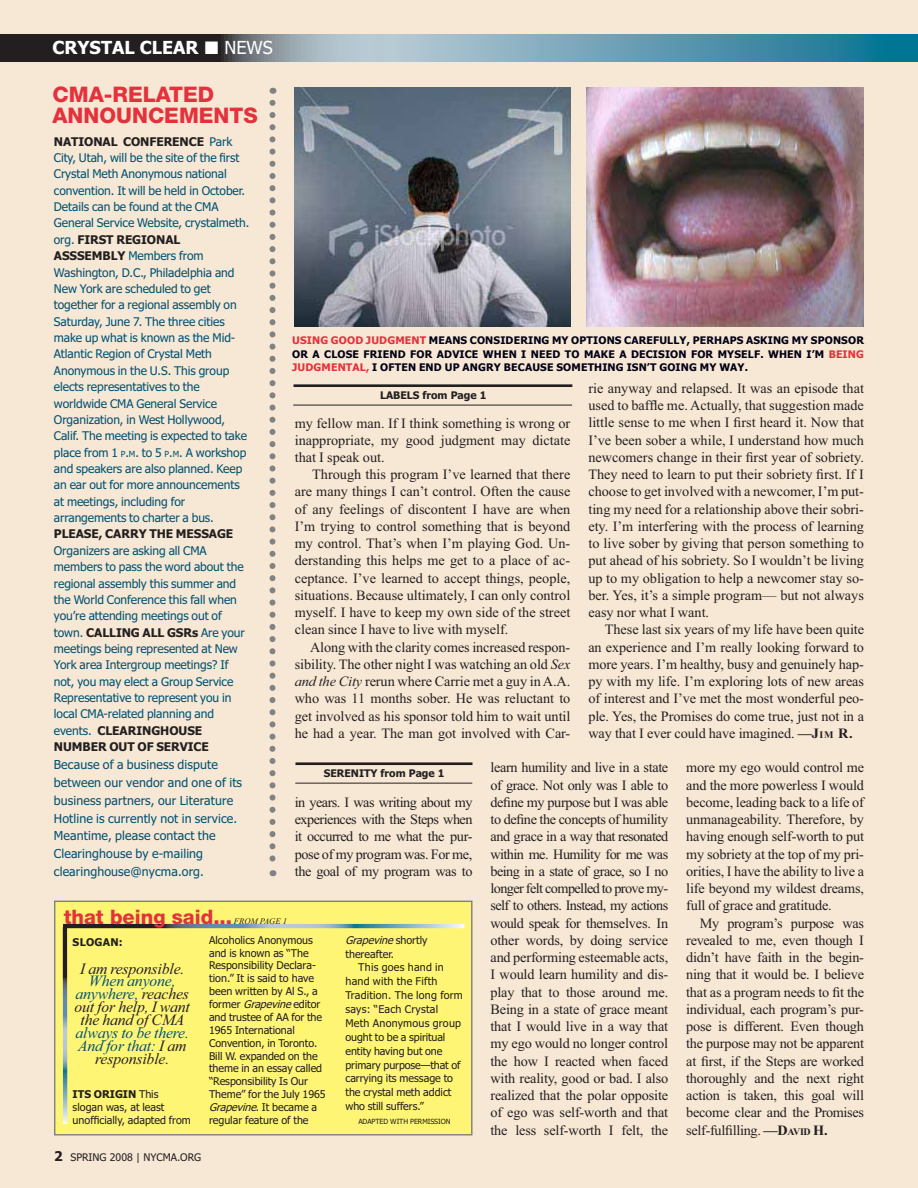
<style>
.page{position:relative;width:918px;height:1188px;background:#f7e8d5}
.page>*{position:absolute;margin:0;border:0;box-sizing:border-box;transform-origin:0 0}
.t1{font:800 21.45px/21.5px "Helvetica Neue";color:#e3323c}
.t2{font:800 19.95px "Helvetica Neue";color:#e3323c}
.t3{font:700 18px "Tahoma";color:#fff}
.t4{font:18px "Tahoma";color:#fff}
.t5{font:italic 15.75px/12.9px "Times New Roman";letter-spacing:-.01em;color:#231f20;text-align:center}
.t6{font:italic 15.75px/12.9px "Times New Roman";letter-spacing:-.01em;color:#005172;text-align:center}
.t7{font:14.25px/17.2px "Times New Roman";letter-spacing:-.005em;color:#231f20;text-align:justify}
.t8{font:12.3px/17.9px "Tahoma";letter-spacing:.01em;color:#005172}
.t9{font:12px/16.4px "Tahoma";letter-spacing:-.005em;color:#005172}
.t10{font:700 12px "Tahoma";letter-spacing:-.005em;color:#231f20}
.t11{font:10.65px/12.9px "Tahoma";letter-spacing:-.005em;color:#231f20}
.t12{font:700 10.65px "Tahoma";letter-spacing:.025em;color:#231f20}
.t13{font:700 10.5px/13.5px "Tahoma";letter-spacing:.015em;color:#020016;text-align:justify}
.t14{font:700 10.5px "Tahoma";color:#231f20}
.t15{font:10.5px "Tahoma";color:#231f20}
.t16{font:italic 8.55px "Times New Roman";color:#231f20}
.t17{font:7.2px "Tahoma";letter-spacing:-.005em;color:#231f20}
.s1{font-weight:700;color:#231f20}
.s2{font-size:8.4px}
.s3{color:#e3323c}
.s4{font-weight:700}
.s5{font-weight:700;font-size:10.05px}
.s6{font-style:italic}
.s7{color:#005172}
.s8{color:#231f20}
.s9{font-weight:700;font-size:13.5px}
</style>
<div class="page">
<svg style="left:0;top:34px;width:918px;height:28px;background:#5b7f8d"></svg>
<svg style="left:270px;top:103px;width:6px;height:773px"></svg>
<img style="left:295px;top:88px;width:276px;height:238px">
<hr style="left:294px;top:384px;width:278px;height:3px;background:#231f20">
<hr style="left:293px;top:405px;width:279px;height:1px;background:#231f20">
<img style="left:586px;top:88px;width:278px;height:239px">
<hr style="left:295px;top:762px;width:177px;height:3px;background:#231f20">
<hr style="left:295px;top:783px;width:177px;height:1px;background:#231f20">
<div style="left:55px;top:901px;width:417px;height:234px;background:#fff575"></div>
<div style="left:54px;top:901px;width:419px;height:235px;border:1px solid #808284"></div>
<svg style="left:63px;top:924px;width:401px;height:4px;background:#6a8495"></svg>
<svg style="left:63px;top:927px;width:4px;height:197px"></svg>
<svg style="left:205px;top:42px;width:13px;height:12px"></svg>
<p class="t3" style="left:52px;top:41px;width:148px">CRYSTAL CLEAR</p>
<p class="t4" style="left:224px;top:41px;width:50px">NEWS</p>
<h1 class="t1" style="left:52px;top:85px;width:207px">CMA-RELATED<br>ANNOUNCEMENTS</h1>
<p class="t9" style="left:54px;top:134px;width:197px"><span class="s1">NATIONAL CONFERENCE</span> Park<br>City, Utah, will be the site of the first<br>Crystal Meth Anonymous national convention. It will be held in October.<br>Details can be found at the CMA<br>General Service Website, crystalmeth. org. <span class="s1">FIRST REGIONAL<br>ASSSEMBLY</span> Members from<br>Washington, D.C., Philadelphia and<br>New York are scheduled to get together for a regional assembly on<br>Saturday, June 7. The three cities make up what is known as the Mid-<br>Atlantic Region of Crystal Meth<br>Anonymous in the U.S. This group elects representatives to the worldwide CMA General Service<br>Organization, in West Hollywood,<br>Calif. The meeting is expected to take place from 1 <span class="s2">P</span>.<span class="s2">M</span>. to 5 <span class="s2">P</span>.<span class="s2">M</span>. A workshop and speakers are also planned. Keep an ear out for more announcements at meetings, including for arrangements to charter a bus.</p>
<p class="t10" style="left:54px;top:529px;width:181px">PLEASE, CARRY THE MESSAGE</p>
<p class="t9" style="left:54px;top:543px;width:192px">Organizers are asking all CMA members to pass the word about the regional assembly this summer and the World Conference this fall when you’re attending meetings out of town. <span class="s1">CALLING ALL GSRs</span> Are your meetings being represented at New<br>York area Intergroup meetings? If not, you may elect a Group Service<br>Representative to represent you in local CMA-related planning and events. <span class="s1">CLEARINGHOUSE<br>NUMBER OUT OF SERVICE</span></p>
<p class="t8" style="left:54px;top:757px;width:190px">Because of a business dispute between our vendor and one of its business partners, our Literature<br>Hotline is currently not in service.<br>Meantime, please contact the<br>Clearinghouse by e-mailing clearinghouse@nycma.org.</p>
<p class="t13" style="left:292px;top:334px;width:573px"><span class="s3">USING GOOD JUDGMENT</span> MEANS CONSIDERING MY OPTIONS CAREFULLY, PERHAPS ASKING MY SPONSOR OR A CLOSE FRIEND FOR ADVICE WHEN I NEED TO MAKE A DECISION FOR MYSELF. WHEN I’M <span class="s3">BEING JUDGMENTAL,</span> I OFTEN END UP ANGRY BECAUSE SOMETHING ISN’T GOING MY WAY.</p>
<p class="t7" style="left:588px;top:381px;width:277px">rie anyway and relapsed. It was an episode that used to baffle me. Actually, that suggestion made little sense to me when I first heard it. Now that I’ve been sober a while, I understand how much newcomers change in their first year of sobriety.<br>They need to learn to put their sobriety first. If I choose to get involved with a newcomer, I’m put&shy;ting my need for a relationship above their sobri&shy;ety. I’m interfering with the process of learning to live sober by giving that person something to put ahead of his sobriety. So I wouldn’t be living up to my obligation to help a newcomer stay so&shy;ber. Yes, it’s a simple program— but not always easy nor what I want.</p>
<p class="t7" style="left:588px;top:622px;width:277px;text-indent:17px">These last six years of my life have been quite an experience and I’m really looking forward to more years. I’m healthy, busy and genuinely hap&shy;py with my life. I’m exploring lots of new areas of interest and I’ve met the most wonderful peo&shy;ple. Yes, the Promises do come true, just not in a way that I ever could have imagined. <span class="s4">—J</span><span class="s5">IM</span> <span class="s4">R.</span></p>
<p class="t14" style="left:380px;top:391px;width:108px">LABELS from Page 1</p>
<p class="t7" style="left:295px;top:415px;width:277px">my fellow man. If I think something is wrong or inappropriate, my good judgment may dictate that I speak out.</p>
<p class="t7" style="left:295px;top:467px;width:277px;text-indent:17px">Through this program I’ve learned that there are many things I can’t control. Often the cause of any feelings of discontent I have are when I’m trying to control something that is beyond my control. That’s when I’m playing God. Un&shy;derstanding this helps me get to a place of ac&shy;ceptance. I’ve learned to accept things, people, situations. Because ultimately, I can only control myself. I have to keep my own side of the street clean since I have to live with myself.</p>
<p class="t7" style="left:295px;top:640px;width:277px;text-indent:15px">Along with the clarity comes increased respon&shy;sibility. The other night I was watching an old <span class="s6">Sex and the City</span> rerun where Carrie met a guy in A.A. who was 11 months sober. He was reluctant to get involved as his sponsor told him to wait until he had a year. The man got involved with Car-</p>
<p class="t7" style="left:490px;top:760px;width:179px">learn humility and live in a state of grace. Not only was I able to define my purpose but I was able to define the concepts of humility and grace in a way that resonated within me. Humility for me was being in a state of grace, so I no longer felt compelled to prove my&shy;self to others. Instead, my actions would speak for themselves. In other words, by doing service and performing esteemable acts, I would learn humility and dis&shy;play that to those around me.<br>Being in a state of grace meant that I would live in a way that my ego would no longer control the how I reacted when faced with reality, good or bad. I also realized that the polar opposite of ego was self-worth and that the less self-worth I felt, the</p>
<p class="t7" style="left:686px;top:760px;width:179px">more my ego would control me and the more powerless I would become, leading back to a life of unmanageability. Therefore, by having enough self-worth to put my sobriety at the top of my pri&shy;orities, I have the ability to live a life beyond my wildest dreams, full of grace and gratitude.</p>
<p class="t14" style="left:324px;top:769px;width:122px">SERENITY from Page 1</p>
<p class="t7" style="left:295px;top:795px;width:179px">in years. I was writing about my experiences with the Steps when it occurred to me what the pur&shy;pose of my program was. For me, the goal of my program was to</p>
<h2 class="t2" style="left:64px;top:910px;width:170px">that being said...</h2>
<p class="t16" style="left:234px;top:918px;width:55px">FROM PAGE 1</p>
<p class="t7" style="left:686px;top:916px;width:179px;text-indent:14px">My program’s purpose was revealed to me, even though I didn’t have faith in the begin&shy;ning that it would be. I believe that as a program needs to fit the individual, each program’s pur&shy;pose is different. Even though the purpose may not be apparent at first, if the Steps are worked thoroughly and the next right action is taken, this goal will become clear and the Promises self-fulfilling. <span class="s4">—D</span><span class="s5">AVID</span> <span class="s4">H.</span></p>
<p class="t11" style="left:209px;top:934px;width:118px">Alcoholics Anonymous and is known as “The<br>Responsibility Declara&shy;tion.” It is said to have been written by Al S., a former <span class="s6">Grapevine</span> editor and trustee of AA for the<br>1965 International<br>Convention, in Toronto.<br>Bill W. expanded on the theme in an essay called “Responsibility Is Our<br>Theme” for the July 1965<br><span class="s6">Grapevine</span>. I t b e c a m e a regular feature of the</p>
<p class="t11" style="left:345px;top:934px;width:84px;line-height:13.8px"><span class="s6">Grapevine</span> s h o r t l y thereafter.</p>
<p class="t12" style="left:73px;top:938px;width:52px">SLOGAN:</p>
<p class="t5" style="left:80px;top:963px;width:106px">I am responsible.</p>
<p class="t5" style="left:75px;top:976px;width:117px"><span class="s7">When anyone, anywhere,</span> reaches out for help, I want the hand of CMA</p>
<p class="t6" style="left:76px;top:1028px;width:115px">always to be there.<br>And for that: <span class="s8">I am responsible.</span></p>
<p class="t11" style="left:73px;top:1089px;width:120px"><span class="s4">ITS ORIGIN</span> This slogan was, at least unofficially, adapted from</p>
<p class="t11" style="left:345px;top:962px;width:119px;line-height:13.8px;text-indent:13px">This goes hand in hand with the Fifth<br>Tradition. The long form says: “Each Crystal<br>Meth Anonymous group ought to be a spiritual entity having but one primary purpose—that of carrying its message to the crystal meth addict who still suffers.”</p>
<p class="t17" style="left:358px;top:1119px;width:94px">ADAPTED WITH PERMISSION</p>
<p class="t15" style="left:54px;top:1153px;width:149px"><span class="s9">2</span> SPRING 2008 | NYCMA.ORG</p>
</div>
